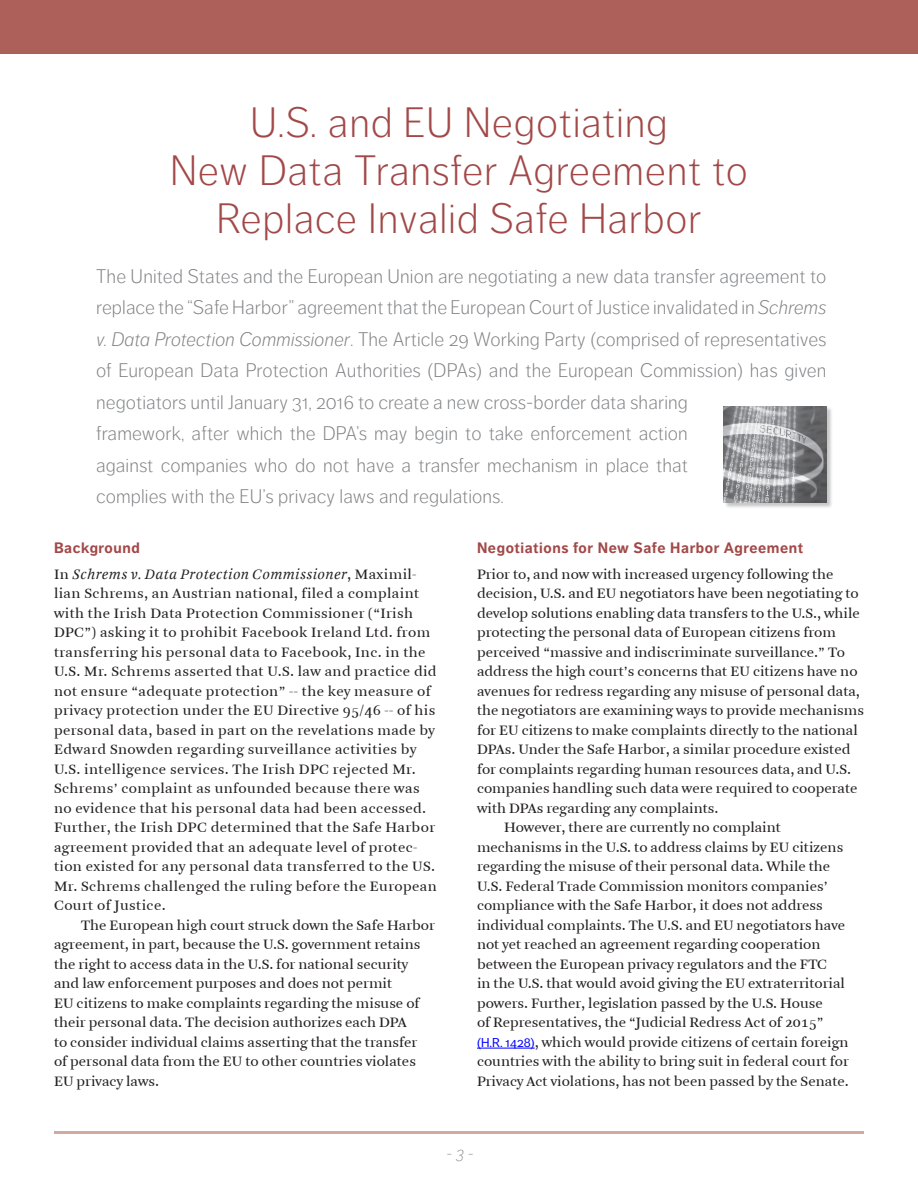
<style>
.page{position:relative;width:918px;height:1188px;background:#fff}
.page>*{position:absolute;margin:0;border:0;box-sizing:border-box;transform-origin:0 0}
.t1{font:300 42px/48px "Dagny OT";letter-spacing:.015em;color:#a24848;text-align:center}
.t2{font:300 19.5px/31.5px "Dagny OT";letter-spacing:.005em;color:#808285}
.t3{font:italic 300 expanded 16.5px "Dagny OT";color:#6c6d70}
.Indented_Text{font:15px/19.5px "Arnhem Blond";color:#231f20}
.Indented_Text-2{font:15px/19.5px "Arnhem Blond";letter-spacing:.025em;color:#231f20}
.Subhead_Style{font:700 15px "Dagny OT";letter-spacing:.04em;color:#a24848}
.s1{font-style:italic}
.s2{font-family:"Dagny OT";font-size:12.75px;color:#00f}
</style>
<div class="page">
<div style="left:0;top:0;width:918px;height:54px;background:#ad5f5a"></div>
<div style="left:724px;top:406px;width:108px;height:102px;background:#231f20;opacity:.25"></div>
<img style="left:724px;top:407px;width:102px;height:96px">
<hr style="left:477px;top:1048px;width:58px;height:1px;background:#00f">
<hr style="left:54px;top:1131px;width:810px;height:3px;background:#d2a9a1">
<p class="t1" style="left:170px;top:99px;width:579px">U.S. and EU Negotiating<br>New Data Transfer Agreement to<br>Replace Invalid Safe Harbor</p>
<p class="t2" style="left:96px;top:261px;width:732px">The United States and the European Union are negotiating a new data transfer agreement to replace the “Safe Harbor” agreement that the European Court of Justice invalidated in <span class="s1">Schrems v. Data Protection Commissioner</span>. The Article 29 Working Party (comprised of representatives of European Data Protection Authorities (DPAs) and the European Commission) has given negotiators until January 31, 2016 to create a new cross-border data sharing<br>framework, after which the DPA’s may begin to take enforcement action<br>against companies who do not have a transfer mechanism in place that<br>complies with the EU’s privacy laws and regulations.</p>
<p class="Subhead_Style" style="left:54px;top:539px;width:87px">Background</p>
<p class="Indented_Text-2" style="left:54px;top:565px;width:384px">In <span class="s1">Schrems v. Data Protection Commissioner</span>, Maximil&shy;lian Schrems, an Austrian national, filed a complaint with the Irish Data Protection Commissioner (“Irish DPC”) asking it to prohibit Facebook Ireland Ltd. from transferring his personal data to Facebook, Inc. in the U.S. Mr. Schrems asserted that U.S. law and practice did not ensure “adequate protection” -- the key measure of privacy protection under the EU Directive 95/46 -- of his personal data, based in part on the revelations made by Edward Snowden regarding surveillance activities by U.S. intelligence services. The Irish DPC rejected Mr.<br>Schrems’ complaint as unfounded because there was no evidence that his personal data had been accessed.<br>Further, the Irish DPC determined that the Safe Harbor agreement provided that an adequate level of protec&shy;tion existed for any personal data transferred to the US.<br>Mr. Schrems challenged the ruling before the European Court of Justice.</p>
<p class="Indented_Text" style="left:54px;top:916px;width:382px;text-indent:27px">The European high court struck down the Safe Harbor agreement, in part, because the U.S. government retains the right to access data in the U.S. for national security and law enforcement purposes and does not permit<br>EU citizens to make complaints regarding the misuse of their personal data. The decision authorizes each DPA<br>to consider individual claims asserting that the transfer<br>of personal data from the EU to other countries violates EU privacy laws.</p>
<p class="Subhead_Style" style="left:477px;top:539px;width:328px">Negotiations for New Safe Harbor Agreement</p>
<p class="Indented_Text" style="left:477px;top:565px;width:389px">Prior to, and now with increased urgency following the decision, U.S. and EU negotiators have been negotiating to develop solutions enabling data transfers to the U.S., while protecting the personal data of European citizens from perceived “massive and indiscriminate surveillance.” To address the high court’s concerns that EU citizens have no avenues for redress regarding any misuse of personal data, the negotiators are examining ways to provide mechanisms for EU citizens to make complaints directly to the national DPAs. Under the Safe Harbor, a similar procedure existed for complaints regarding human resources data, and U.S. companies handling such data were required to cooperate with DPAs regarding any complaints.</p>
<p class="Indented_Text" style="left:477px;top:818px;width:373px;text-indent:27px">However, there are currently no complaint mechanisms in the U.S. to address claims by EU citizens regarding the misuse of their personal data. While the U.S. Federal Trade Commission monitors companies’ compliance with the Safe Harbor, it does not address individual complaints. The U.S. and EU negotiators have not yet reached an agreement regarding cooperation between the European privacy regulators and the FTC<br>in the U.S. that would avoid giving the EU extraterritorial powers. Further, legislation passed by the U.S. House<br>of Representatives, the “Judicial Redress Act of 2015” <span class="s2">(H.R. 1428)</span>, which would provide citizens of certain foreign countries with the ability to bring suit in federal court for Privacy Act violations, has not been passed by the Senate.</p>
<p class="t3" style="left:446px;top:1145px;width:29px">- 3 -</p>
</div>
